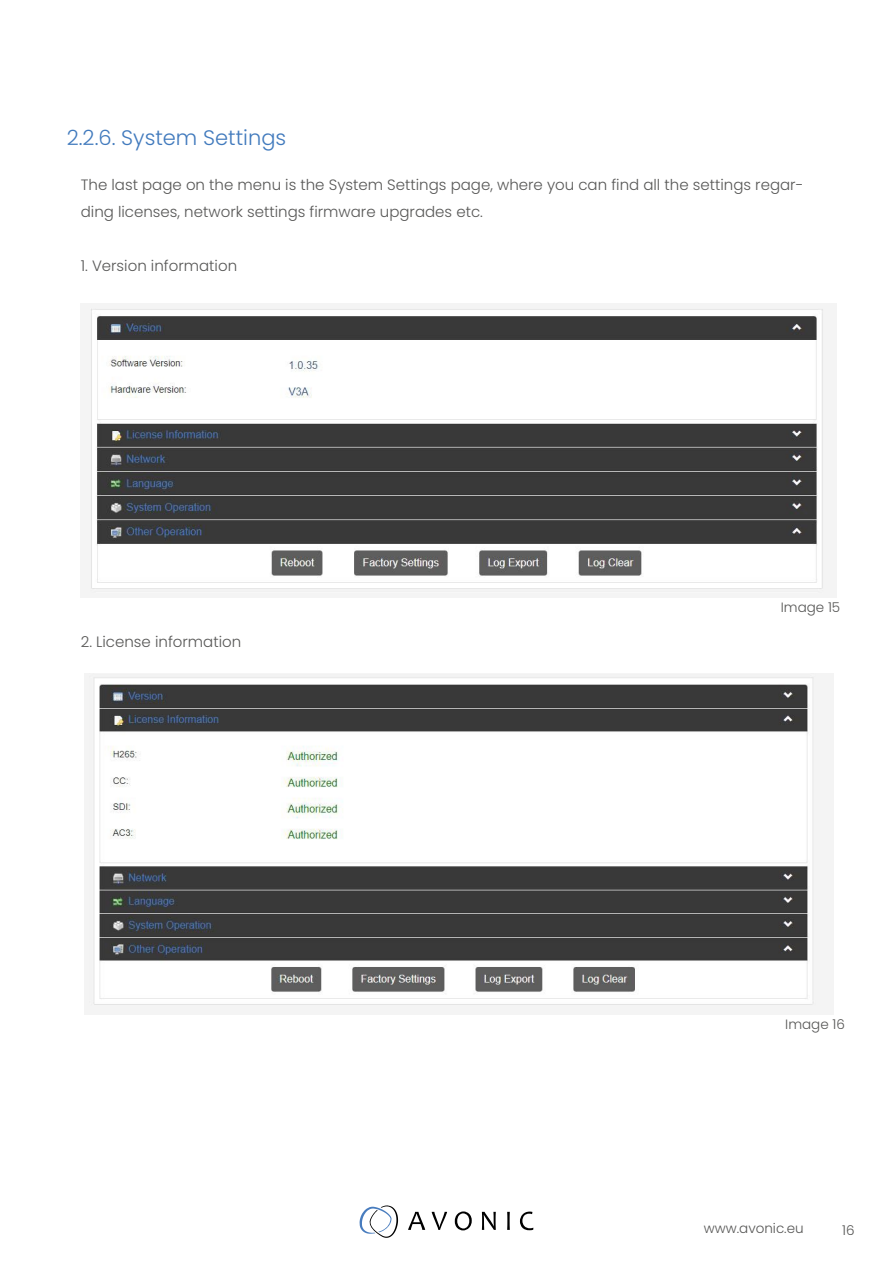
<style>
.page{position:relative;width:893px;height:1263px;background:#fff}
.page>*{position:absolute;margin:0;border:0;box-sizing:border-box;transform-origin:0 0}
.t1{font:300 21px "Poppins";color:#417abd}
.t2{font:300 15px/27px "Poppins";color:#575756}
.t3{font:300 13.5px "Poppins";color:#575756}
</style>
<div class="page">
<svg style="left:360px;top:1205px;width:38px;height:33px"></svg>
<svg style="left:408px;top:1212px;width:17px;height:18px"></svg>
<svg style="left:432px;top:1212px;width:15px;height:18px"></svg>
<svg style="left:455px;top:1211px;width:17px;height:19px"></svg>
<svg style="left:482px;top:1212px;width:14px;height:18px"></svg>
<svg style="left:507px;top:1212px;width:3px;height:18px"></svg>
<svg style="left:520px;top:1211px;width:13px;height:19px"></svg>
<img style="left:81px;top:303px;width:756px;height:294px">
<img style="left:84px;top:673px;width:749px;height:341px">
<h1 class="t1" style="left:67px;top:126px;width:221px">2.2.6. System Settings</h1>
<p class="t2" style="left:81px;top:171px;width:724px">The last page on the menu is the System Settings page, where you can find all the settings regar&shy;ding licenses, network settings firmware upgrades etc.</p>
<p class="t2" style="left:81px;top:252px;width:158px">1. Version information</p>
<p class="t2" style="left:81px;top:628px;width:162px">2. License information</p>
<p class="t3" style="left:781px;top:599px;width:61px">Image 15</p>
<p class="t3" style="left:785px;top:1017px;width:61px">Image 16</p>
<p class="t3" style="left:704px;top:1220px;width:101px">www.avonic.eu</p>
<p class="t3" style="left:842px;top:1222px;width:14px">16</p>
</div>
